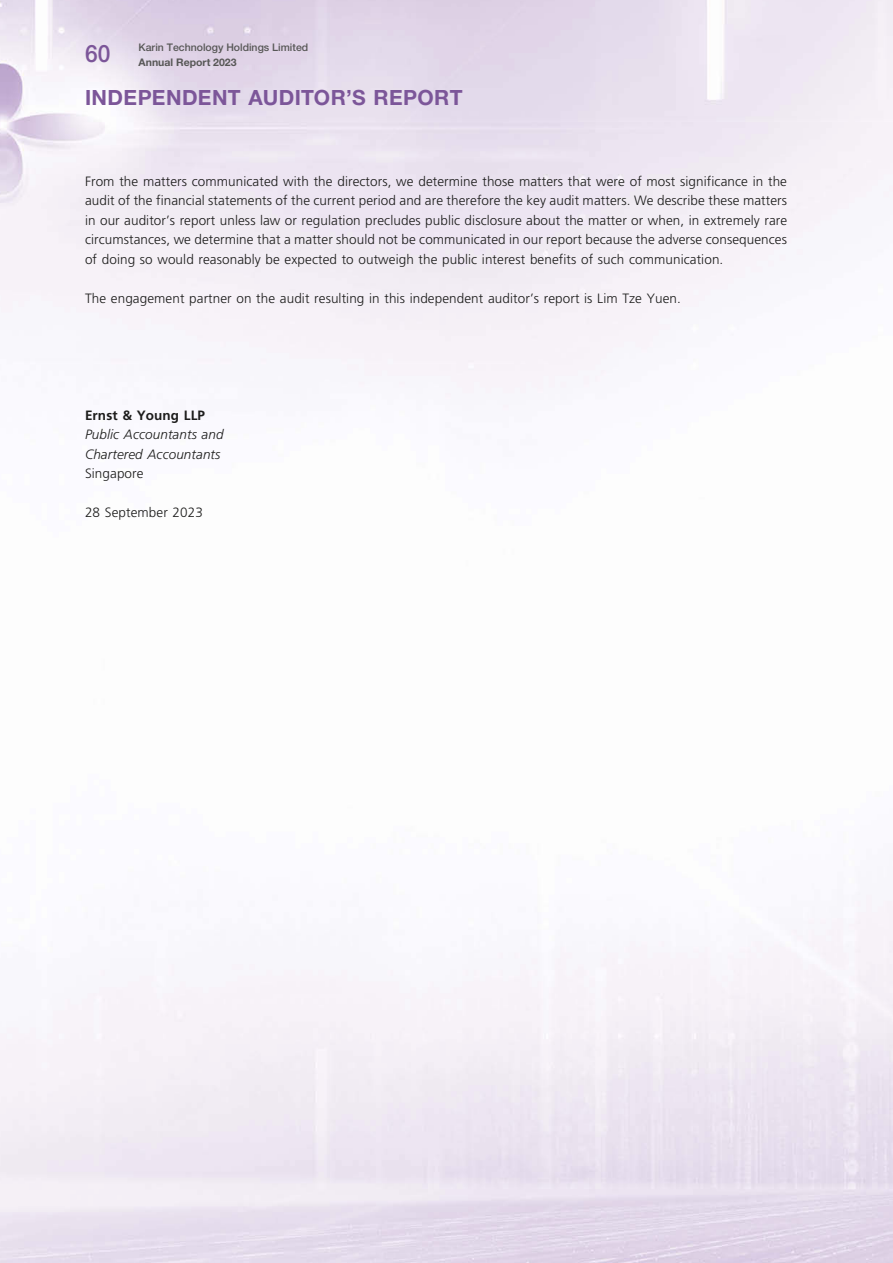
<style>
.page{position:relative;width:893px;height:1263px;background:#fff}
.page>*{position:absolute;margin:0;border:0;box-sizing:border-box;transform-origin:0 0}
.t1{font:500 24px "Helvetica Neue LT Std";color:#7c5699;scale:.95 1}
.t2{font:700 21px "Helvetica Neue LT Std";letter-spacing:.02em;color:#7c5699}
.t3{font:300 13.5px/19.5px "Frutiger LT Std";letter-spacing:.005em;color:#1c1c1b;text-align:justify}
.t4{font:italic 300 13.5px/19.5px "Frutiger LT Std";letter-spacing:.005em;color:#1c1c1b}
.t5{font:700 13.5px "Frutiger LT Std";letter-spacing:.005em;color:#1c1c1b}
.t6{font:500 10.5px "Helvetica Neue LT Std";color:#575756}
.t7{font:700 10.5px "Helvetica Neue LT Std";color:#575756}
</style>
<div class="page">
<p class="t6" style="left:139px;top:41px;width:171px">Karin Technology Holdings Limited</p>
<h1 class="t1" style="left:85px;top:40px;width:28px">60</h1>
<p class="t7" style="left:139px;top:56px;width:100px">Annual Report 2023</p>
<h2 class="t2" style="left:85px;top:84px;width:379px">INDEPENDENT AUDITOR’S REPORT</h2>
<p class="t3" style="left:85px;top:171px;width:704px">From the matters communicated with the directors, we determine those matters that were of most significance in the audit of the financial statements of the current period and are therefore the key audit matters. We describe these matters in our auditor’s report unless law or regulation precludes public disclosure about the matter or when, in extremely rare circumstances, we determine that a matter should not be communicated in our report because the adverse consequences of doing so would reasonably be expected to outweigh the public interest benefits of such communication.</p>
<p class="t3" style="left:85px;top:288px;width:597px">The engagement partner on the audit resulting in this independent auditor’s report is Lim Tze Yuen.</p>
<p class="t5" style="left:85px;top:407px;width:122px">Ernst &amp; Young LLP</p>
<p class="t4" style="left:85px;top:425px;width:140px">Public Accountants and<br>Chartered Accountants</p>
<p class="t3" style="left:85px;top:464px;width:60px">Singapore</p>
<p class="t3" style="left:85px;top:503px;width:119px">28 September 2023</p>
</div>
